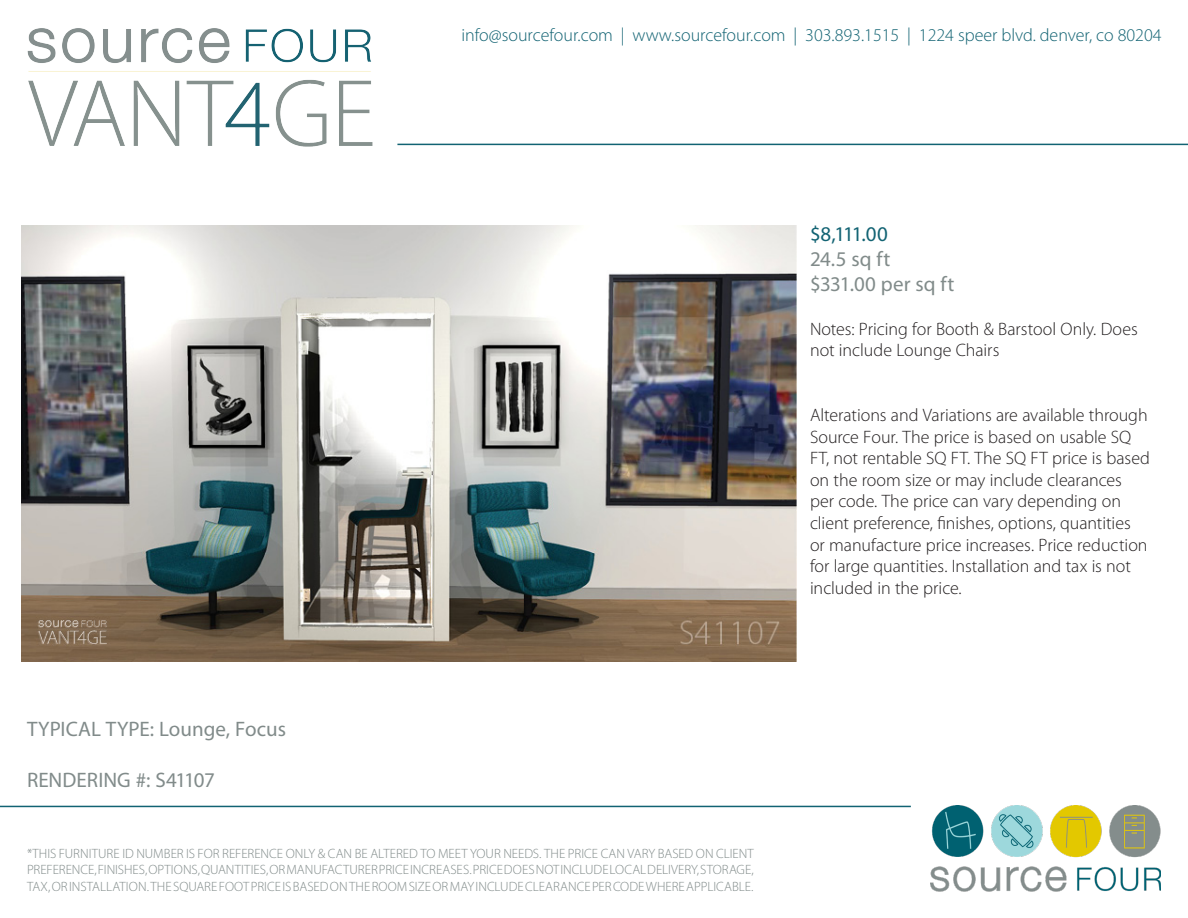
<style>
.page{position:relative;width:1188px;height:918px;background:#fff}
.page>*{position:absolute;margin:0;border:0;box-sizing:border-box;transform-origin:0 0}
.t1{font:21px "Myriad Pro";letter-spacing:.005em;color:#818b8a}
.t2{font:21px "Myriad Pro";color:#126373}
.t3{font:300 18px/21.6px "Myriad Pro";color:#231f20}
.t4{font:300 18px "Myriad Pro";color:#126373}
.t5{font:300 13.5px/16.2px "Myriad Pro";color:#818b8a;text-align:justify}
</style>
<div class="page">
<img style="left:930px;top:806px;width:231px;height:86px">
<img style="left:27px;top:28px;width:401px;height:119px">
<hr style="left:397px;top:144px;width:791px;height:1px;background:#126373">
<hr style="left:0;top:806px;width:911px;height:1px;background:#126373">
<img style="left:21px;top:225px;width:775px;height:436px">
<img style="left:36px;top:618px;width:73px;height:28px">
<p class="t4" style="left:461px;top:24px;width:702px">info@sourcefour.com | www.sourcefour.com | 303.893.1515 | 1224 speer blvd. denver, co 80204</p>
<p class="t2" style="left:810px;top:221px;width:79px">$8,111.00</p>
<p class="t1" style="left:810px;top:246px;width:82px">24.5 sq ft</p>
<p class="t1" style="left:810px;top:271px;width:146px">$331.00 per sq ft</p>
<p class="t3" style="left:810px;top:318px;width:329px">Notes: Pricing for Booth &amp; Barstool Only. Does not include Lounge Chairs</p>
<p class="t1" style="left:27px;top:716px;width:261px">TYPICAL TYPE: Lounge, Focus</p>
<p class="t1" style="left:27px;top:767px;width:189px">RENDERING #: S41107</p>
<p class="t5" style="left:27px;top:845px;width:728px">*THIS FURNITURE ID NUMBER IS FOR REFERENCE ONLY &amp; CAN BE ALTERED TO MEET YOUR NEEDS. THE PRICE CAN VARY BASED ON CLIENT PREFERENCE, FINISHES, OPTIONS, QUANTITIES, OR MANUFACTURER PRICE INCREASES. PRICE DOES NOT INCLUDE LOCAL DELIVERY, STORAGE, TAX, OR INSTALLATION. THE SQUARE FOOT PRICE IS BASED ON THE ROOM SIZE OR MAY INCLUDE CLEARANCE PER CODE WHERE APPLICABLE.</p>
<p class="t3" style="left:810px;top:404px;width:342px">Alterations and Variations are available through Source Four. The price is based on usable SQ FT, not rentable SQ FT. The SQ FT price is based on the room size or may include clearances per code. The price can vary depending on client preference, finishes, options, quantities or manufacture price increases. Price reduction for large quantities. Installation and tax is not included in the price.</p>
</div>
